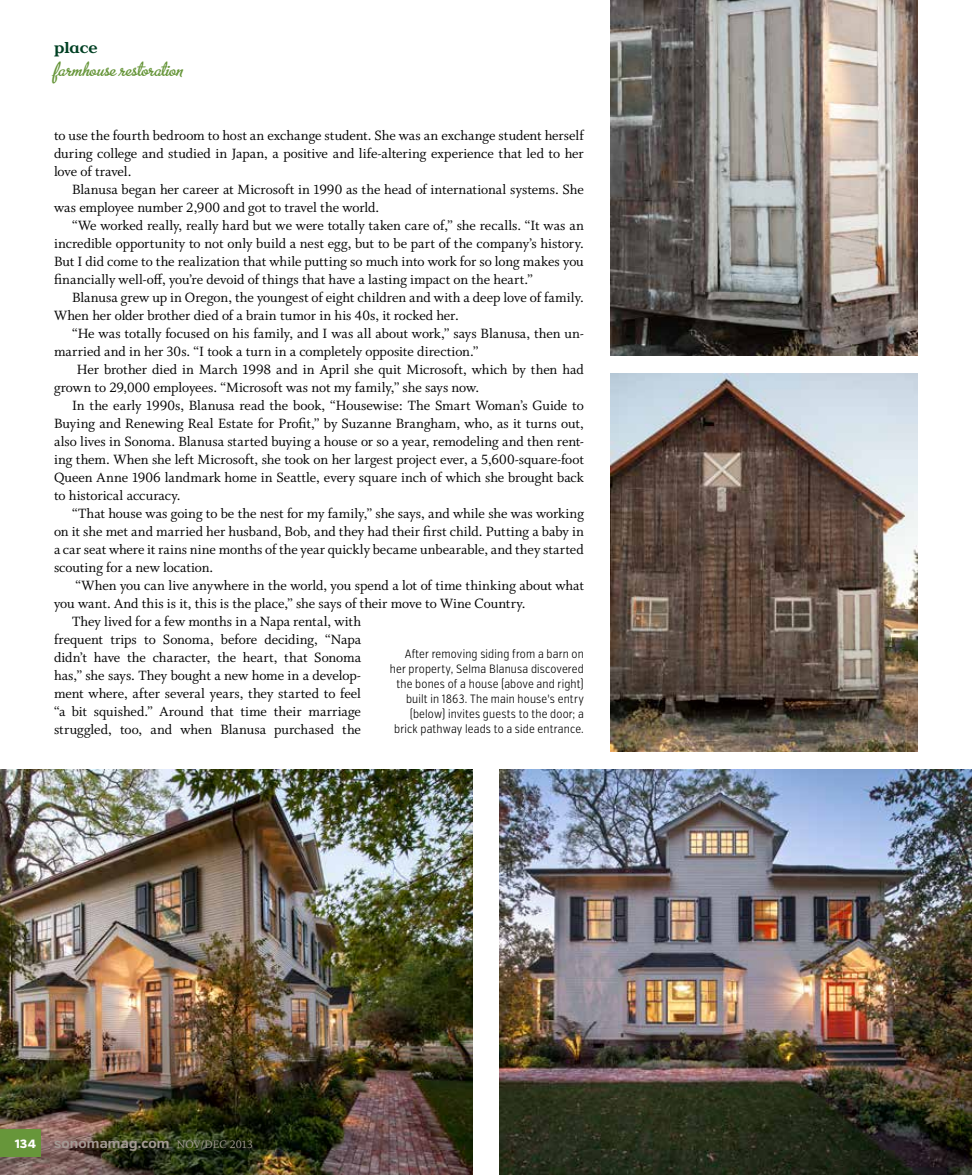
<style>
.page{position:relative;width:972px;height:1175px;background:#fff}
.page>*{position:absolute;margin:0;border:0;box-sizing:border-box;transform-origin:0 0}
.t1{font:22.5px "Metro Script";color:#67963a}
.t2{font:500 16.5px "Appleyard";color:#004023}
.t3{font:15px/18px "Whitman Roman LF";letter-spacing:-.005em;color:#000;text-align:justify}
.t4{font:700 13.5px "Verb";letter-spacing:.015em;color:#a49a94}
.t5{font:300 12px/15px "Verb Ex Cond";letter-spacing:.015em;color:#000;text-align:right}
.t6{font:800 12px "Verb";color:#fff}
.s1{font-family:"Whitman Roman LF";font-weight:400;font-size:12px}
</style>
<div class="page">
<img style="left:500px;top:770px;width:472px;height:404px">
<img style="left:611px;top:374px;width:307px;height:378px">
<img style="left:0;top:770px;width:472px;height:404px">
<img style="left:611px;top:0;width:307px;height:356px">
<div style="left:0;top:1129px;width:40px;height:27px;background:#67963a"></div>
<p class="t2" style="left:54px;top:38px;width:45px">place</p>
<h1 class="t1" style="left:54px;top:57px;width:130px">farmhouse restoration</h1>
<p class="t3" style="left:54px;top:126px;width:531px">to use the fourth bedroom to host an exchange student. She was an exchange student herself during college and studied in Japan, a positive and life-altering experience that led to her love of travel.</p>
<p class="t3" style="left:54px;top:180px;width:531px;text-indent:18px">Blanusa began her career at Microsoft in 1990 as the head of international systems. She was employee number 2,900 and got to travel the world.</p>
<p class="t3" style="left:54px;top:216px;width:531px;text-indent:18px">“We worked really, really hard but we were totally taken care of,” she recalls. “It was an incredible opportunity to not only build a nest egg, but to be part of the company’s history.<br>But I did come to the realization that while putting so much into work for so long makes you financially well-off, you’re devoid of things that have a lasting impact on the heart.”</p>
<p class="t3" style="left:54px;top:288px;width:531px;text-indent:18px">Blanusa grew up in Oregon, the youngest of eight children and with a deep love of family.<br>When her older brother died of a brain tumor in his 40s, it rocked her.</p>
<p class="t3" style="left:54px;top:324px;width:531px;text-indent:18px">“He was totally focused on his family, and I was all about work,” says Blanusa, then un&shy;married and in her 30s. “I took a turn in a completely opposite direction.”</p>
<p class="t3" style="left:54px;top:360px;width:531px;text-indent:23px">Her brother died in March 1998 and in April she quit Microsoft, which by then had grown to 29,000 employees. “Microsoft was not my family,” she says now.</p>
<p class="t3" style="left:54px;top:396px;width:531px;text-indent:18px">In the early 1990s, Blanusa read the book, “Housewise: The Smart Woman’s Guide to Buying and Renewing Real Estate for Profit,” by Suzanne Brangham, who, as it turns out, also lives in Sonoma. Blanusa started buying a house or so a year, remodeling and then rent&shy;ing them. When she left Microsoft, she took on her largest project ever, a 5,600-square-foot Queen Anne 1906 landmark home in Seattle, every square inch of which she brought back to historical accuracy.</p>
<p class="t3" style="left:54px;top:504px;width:531px;text-indent:18px">“That house was going to be the nest for my family,” she says, and while she was working on it she met and married her husband, Bob, and they had their first child. Putting a baby in a car seat where it rains nine months of the year quickly became unbearable, and they started scouting for a new location.</p>
<p class="t3" style="left:75px;top:576px;width:510px">“When you can live anywhere in the world, you spend a lot of time thinking about what</p>
<p class="t3" style="left:54px;top:594px;width:473px">you want. And this is it, this is the place,” she says of their move to Wine Country.</p>
<p class="t3" style="left:72px;top:612px;width:291px">They lived for a few months in a Napa rental, with</p>
<p class="t3" style="left:54px;top:630px;width:309px">frequent trips to Sonoma, before deciding, “Napa</p>
<p class="t3" style="left:54px;top:648px;width:309px">didn’t have the character, the heart, that Sonoma</p>
<p class="t3" style="left:54px;top:666px;width:309px">has,” she says. They bought a new home in a develop-</p>
<p class="t3" style="left:54px;top:684px;width:309px">ment where, after several years, they started to feel</p>
<p class="t3" style="left:54px;top:702px;width:309px">“a bit squished.” Around that time their marriage</p>
<p class="t3" style="left:54px;top:720px;width:309px">struggled, too, and when Blanusa purchased the</p>
<p class="t5" style="left:390px;top:646px;width:196px">After removing siding from a barn on her property, Selma Blanusa discovered the bones of a house (above and right) built in 1863. The main house's entry (below) invites guests to the door; a brick pathway leads to a side entrance.</p>
<p class="t6" style="left:15px;top:1136px;width:23px">134</p>
<p class="t4" style="left:54px;top:1135px;width:200px">sonomamag.com <span class="s1">NOV/DEC 2013</span></p>
</div>
